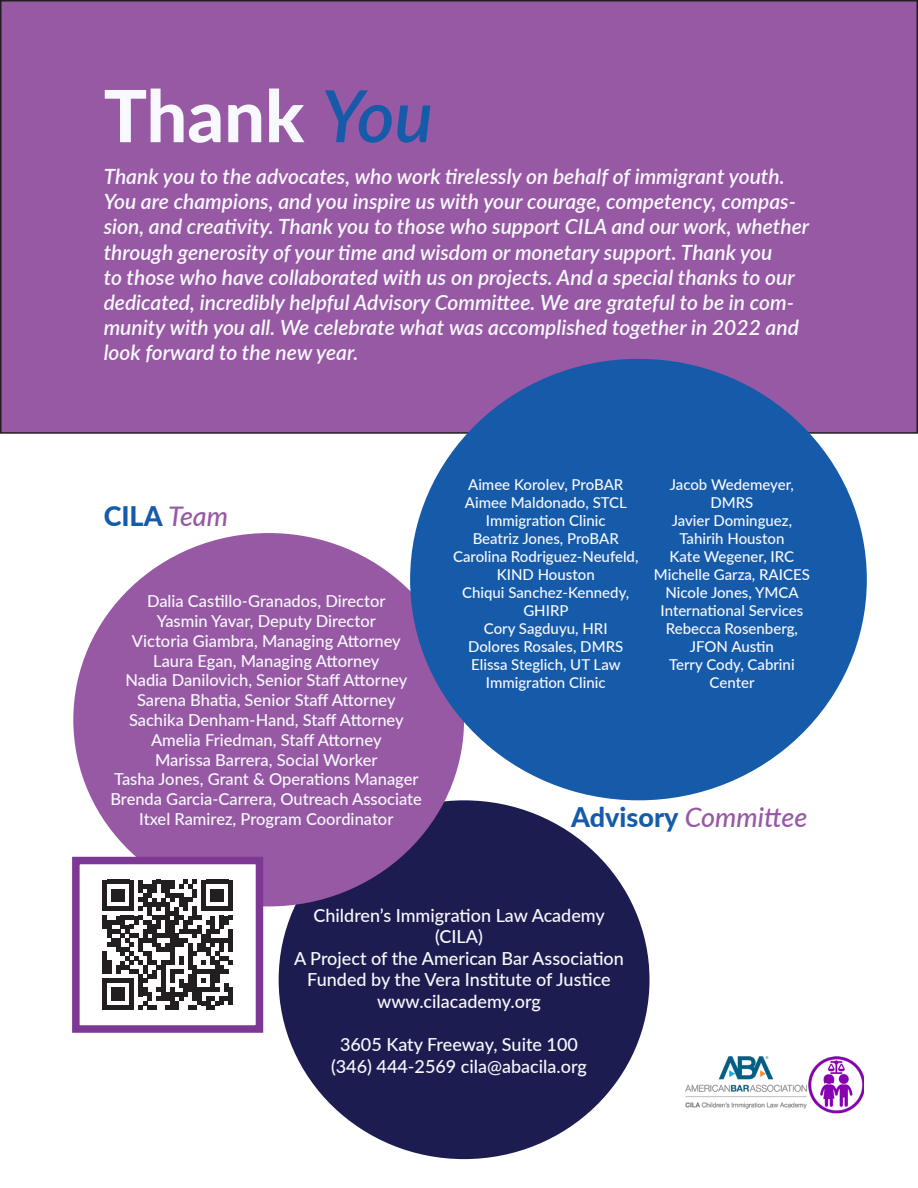
<style>
.page{position:relative;width:918px;height:1188px;background:#fff}
.page>*{position:absolute;margin:0;border:0;box-sizing:border-box;transform-origin:0 0}
.t1{font:800 72px "Lato";color:#f8f9fe}
.t2{font:italic 500 27px "Lato";color:#9759a4}
.t3{font:800 27px "Lato";color:#165baa}
.t4{font:italic 600 21px/25.2px "Lato";color:#f8f9fe}
.t5{font:500 18px/21.6px "Lato";color:#f8f9fe;text-align:center}
.t6{font:500 16.5px "Lato";color:#f8f9fe}
.t7{font:500 15px/18px "Lato";color:#f8f9fe;text-align:center}
.s1{font-weight:600;font-style:italic;color:#165baa}
.s2{font-weight:500;font-style:italic;color:#9759a4}
.s3{font-weight:800;font-style:normal;color:#165baa}
</style>
<div class="page">
<div style="left:1px;top:1px;width:916px;height:432px;background:#9759a4"></div>
<div style="left:279px;top:800px;width:371px;height:359px;background:#1d1c51;border-radius:50%"></div>
<div style="left:73px;top:533px;width:391px;height:373px;background:#9759a4;border-radius:50%"></div>
<div style="left:410px;top:359px;width:457px;height:441px;background:#165baa;border-radius:50%"></div>
<img style="left:685px;top:1056px;width:179px;height:58px">
<div style="left:76px;top:861px;width:183px;height:168px;background:#fff"></div>
<div style="left:102px;top:880px;width:5px;height:9px;background:#231f20"></div>
<div style="left:102px;top:889px;width:5px;height:9px;background:#231f20"></div>
<div style="left:102px;top:898px;width:5px;height:13px;background:#231f20"></div>
<div style="left:102px;top:916px;width:5px;height:13px;background:#231f20"></div>
<div style="left:102px;top:952px;width:5px;height:22px;background:#231f20"></div>
<div style="left:102px;top:979px;width:5px;height:31px;background:#231f20"></div>
<svg style="left:107px;top:880px;width:126px;height:130px"></svg>
<div style="left:228px;top:987px;width:5px;height:18px;background:#231f20"></div>
<div style="left:72px;top:857px;width:191px;height:176px;border:8px solid #7e3795"></div>
<p class="t1" style="left:104px;top:62px;width:331px">Thank <span class="s1">You</span></p>
<p class="t4" style="left:104px;top:163px;width:707px">Thank you to the advocates, who work tirelessly on behalf of immigrant youth.<br>You are champions, and you inspire us with your courage, competency, compas&shy;sion, and creativity. Thank you to those who support CILA and our work, whether through generosity of your time and wisdom or monetary support. Thank you<br>to those who have collaborated with us on projects. And a special thanks to our dedicated, incredibly helpful Advisory Committee. We are grateful to be in com&shy;munity with you all. We celebrate what was accomplished together in 2022 and look forward to the new year.</p>
<p class="t3" style="left:104px;top:496px;width:126px">CILA <span class="s2">Team</span></p>
<p class="t6" style="left:147px;top:589px;width:240px">Dalia Castillo-Granados, Director</p>
<p class="t6" style="left:157px;top:609px;width:221px">Yasmin Yavar, Deputy Director</p>
<p class="t6" style="left:132px;top:629px;width:270px">Victoria Giambra, Managing Attorney</p>
<p class="t6" style="left:153px;top:649px;width:228px">Laura Egan, Managing Attorney</p>
<p class="t6" style="left:125px;top:669px;width:283px">Nadia Danilovich, Senior Staff Attorney</p>
<p class="t6" style="left:137px;top:688px;width:260px">Sarena Bhatia, Senior Staff Attorney</p>
<p class="t6" style="left:129px;top:708px;width:276px">Sachika Denham-Hand, Staff Attorney</p>
<p class="t6" style="left:151px;top:728px;width:232px">Amelia Friedman, Staff Attorney</p>
<p class="t6" style="left:155px;top:748px;width:224px">Marissa Barrera, Social Worker</p>
<p class="t6" style="left:114px;top:768px;width:306px">Tasha Jones, Grant &amp; Operations Manager</p>
<p class="t6" style="left:110px;top:787px;width:313px">Brenda Garcia-Carrera, Outreach Associate</p>
<p class="t6" style="left:139px;top:807px;width:256px">Itxel Ramirez, Program Coordinator</p>
<p class="t7" style="left:468px;top:475px;width:157px">Aimee Korolev, ProBAR</p>
<p class="t7" style="left:465px;top:493px;width:164px">Aimee Maldonado, STCL<br>Immigration Clinic</p>
<p class="t7" style="left:473px;top:529px;width:148px">Beatriz Jones, ProBAR</p>
<p class="t7" style="left:453px;top:547px;width:187px">Carolina Rodriguez-Neufeld,<br>KIND Houston</p>
<p class="t7" style="left:462px;top:583px;width:169px">Chiqui Sanchez-Kennedy,<br>GHIRP</p>
<p class="t7" style="left:484px;top:619px;width:125px">Cory Sagduyu, HRI</p>
<p class="t7" style="left:468px;top:637px;width:157px">Dolores Rosales, DMRS</p>
<p class="t7" style="left:471px;top:655px;width:151px">Elissa Steglich, UT Law</p>
<p class="t7" style="left:486px;top:673px;width:121px">Immigration Clinic</p>
<p class="t7" style="left:670px;top:475px;width:126px">Jacob Wedemeyer,</p>
<p class="t7" style="left:710px;top:493px;width:44px">DMRS</p>
<p class="t7" style="left:672px;top:511px;width:122px">Javier Dominguez,</p>
<p class="t7" style="left:679px;top:529px;width:107px">Tahirih Houston</p>
<p class="t7" style="left:670px;top:547px;width:126px">Kate Wegener, IRC</p>
<p class="t7" style="left:654px;top:565px;width:158px">Michelle Garza, RAICES</p>
<p class="t7" style="left:666px;top:583px;width:135px">Nicole Jones, YMCA</p>
<p class="t7" style="left:661px;top:601px;width:144px">International Services</p>
<p class="t7" style="left:666px;top:619px;width:134px">Rebecca Rosenberg,<br>JFON Austin</p>
<p class="t7" style="left:669px;top:655px;width:127px">Terry Cody, Cabrini<br>Center</p>
<p class="t2" style="left:571px;top:797px;width:238px"><span class="s3">Advisory</span> Committee</p>
<p class="t5" style="left:314px;top:904px;width:293px">Children’s Immigration Law Academy (CILA)</p>
<p class="t5" style="left:294px;top:947px;width:331px">A Project of the American Bar Association</p>
<p class="t5" style="left:307px;top:968px;width:305px">Funded by the Vera Institute of Justice</p>
<p class="t5" style="left:377px;top:990px;width:165px">www.cilacademy.org</p>
<p class="t5" style="left:340px;top:1033px;width:239px">3605 Katy Freeway, Suite 100</p>
<p class="t5" style="left:331px;top:1055px;width:257px">(346) 444-2569 cila@abacila.org</p>
</div>
